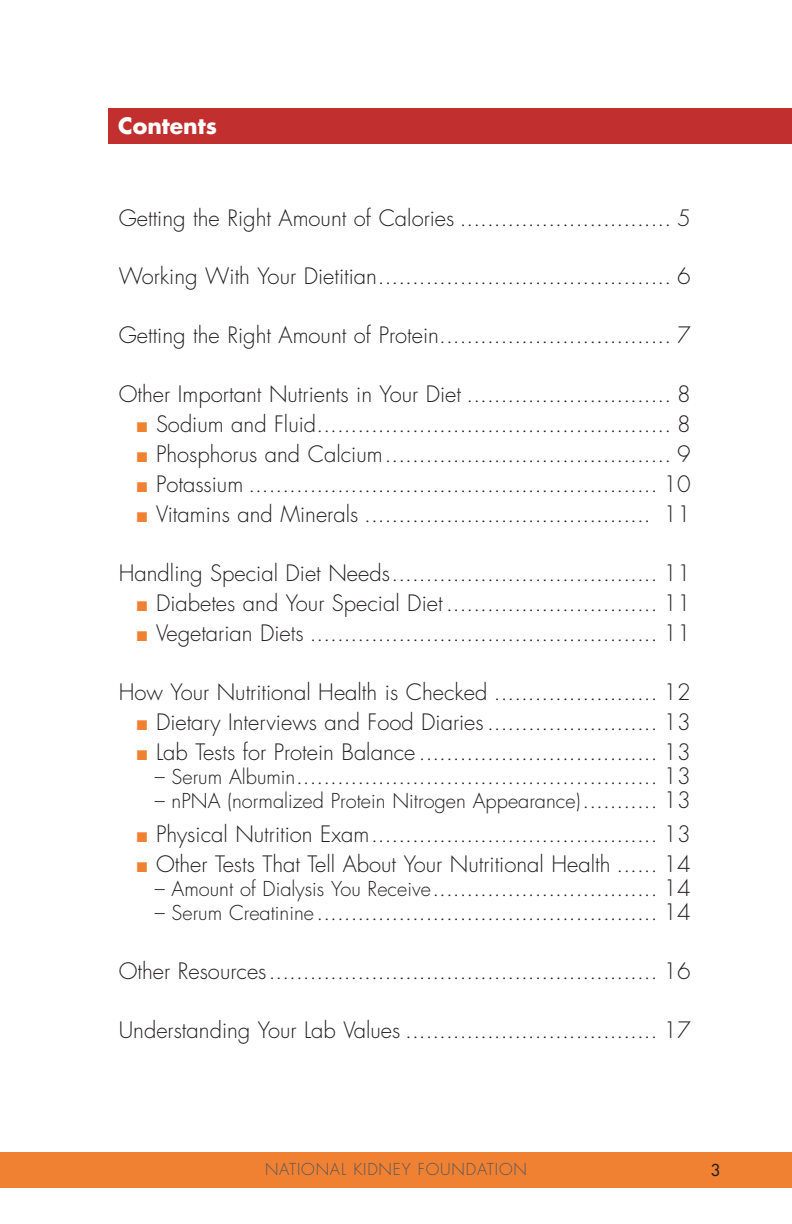
<style>
.page{position:relative;width:792px;height:1224px;background:#fff}
.page>*{position:absolute;margin:0;border:0;box-sizing:border-box;transform-origin:0 0}
.t1{font:300 22px "Futura";color:#231f20}
.t2{font:700 22px "Futura";color:#fff}
.t3{font:300 20px "Futura";color:#231f20}
.t4{font:300 16px "Futura";letter-spacing:.05em;color:#57585a}
.t5{font:16px "Futura";color:#231f20}
.s1{color:#f08032}
.s2{font-size:20px}
.s3{font-size:22px}
</style>
<div class="page">
<div style="left:0;top:1152px;width:792px;height:36px;background:#f08032"></div>
<div style="left:108px;top:108px;width:684px;height:36px;background:#c1302e"></div>
<p class="t2" style="left:118px;top:111px;width:100px">Contents</p>
<p class="t1" style="left:119px;top:204px;width:574px">Getting the Right Amount of Calories ............................... 5</p>
<p class="t1" style="left:119px;top:263px;width:573px">Working With Your Dietitian ........................................... 6</p>
<p class="t1" style="left:119px;top:322px;width:573px">Getting the Right Amount of Protein .................................. 7</p>
<p class="t1" style="left:119px;top:381px;width:573px">Other Important Nutrients in Your Diet .............................. 8</p>
<p class="t1" style="left:137px;top:411px;width:556px"><span class="s1">■</span> Sodium and Fluid .................................................... 8</p>
<p class="t1" style="left:137px;top:441px;width:556px"><span class="s1">■</span> Phosphorus and Calcium .......................................... 9</p>
<p class="t1" style="left:137px;top:471px;width:556px"><span class="s1">■</span> Potassium ............................................................ 10</p>
<p class="t1" style="left:137px;top:501px;width:556px"><span class="s1">■</span> Vitamins and Minerals .......................................... 11</p>
<p class="t1" style="left:119px;top:559px;width:574px">Handling Special Diet Needs ....................................... 11</p>
<p class="t1" style="left:137px;top:589px;width:556px"><span class="s1">■</span> Diabetes and Your Special Diet ............................... 11</p>
<p class="t1" style="left:137px;top:619px;width:556px"><span class="s1">■</span> Vegetarian Diets ................................................... 11</p>
<p class="t1" style="left:119px;top:678px;width:574px">How Your Nutritional Health is Checked ........................ 12</p>
<p class="t1" style="left:137px;top:708px;width:556px"><span class="s1">■</span> Dietary Interviews and Food Diaries ......................... 13</p>
<p class="t1" style="left:137px;top:738px;width:556px"><span class="s1">■</span> Lab Tests for Protein Balance ................................... 13</p>
<p class="t1" style="left:155px;top:762px;width:538px"><span class="s2">– Serum Albumin</span> ..................................................... 13</p>
<p class="t3" style="left:155px;top:788px;width:538px">– nPNA (normalized Protein Nitrogen Appearance) <span class="s3">........... 13</span></p>
<p class="t1" style="left:137px;top:821px;width:556px"><span class="s1">■</span> Physical Nutrition Exam .......................................... 13</p>
<p class="t1" style="left:137px;top:851px;width:556px"><span class="s1">■</span> Other Tests That Tell About Your Nutritional Health ...... 14</p>
<p class="t1" style="left:155px;top:875px;width:538px"><span class="s2">– Amount of Dialysis You Receive</span> ................................. 14</p>
<p class="t1" style="left:155px;top:899px;width:538px"><span class="s2">– Serum Creatinine</span> .................................................. 14</p>
<p class="t1" style="left:119px;top:957px;width:574px">Other Resources ......................................................... 16</p>
<p class="t1" style="left:119px;top:1016px;width:574px">Understanding Your Lab Values ..................................... 17</p>
<p class="t4" style="left:265px;top:1160px;width:263px">NATIONAL KIDNEY FOUNDATION</p>
<p class="t5" style="left:711px;top:1160px;width:11px">3</p>
</div>
